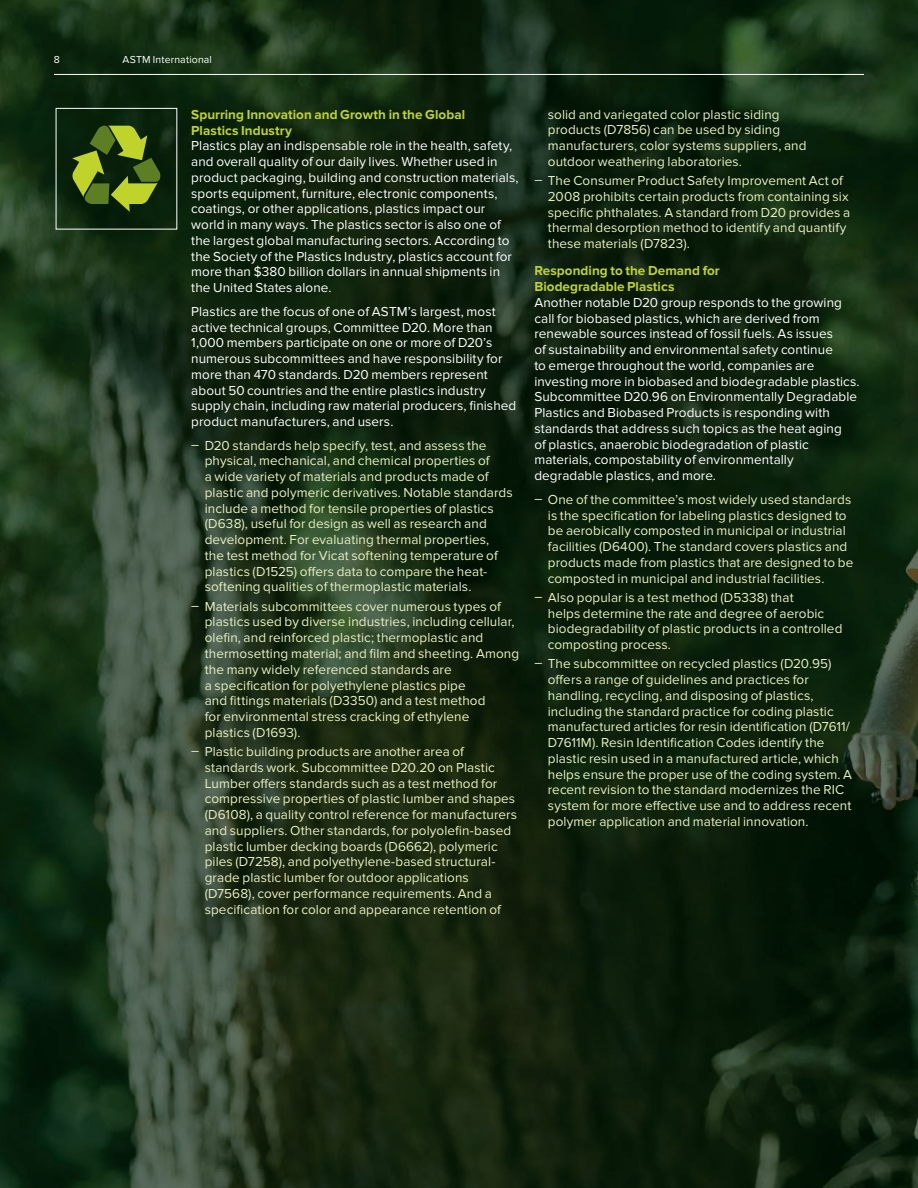
<style>
.page{position:relative;width:918px;height:1188px;background:#fff}
.page>*{position:absolute;margin:0;border:0;box-sizing:border-box;transform-origin:0 0}
.t1{font:13.5px/15.8px "Proxima Nova";letter-spacing:.005em;color:#e9efc0}
.t2{font:13.5px/15.8px "Proxima Nova";letter-spacing:.005em;color:#fff}
.t3{font:700 13.5px/15.8px "Proxima Nova";letter-spacing:.005em;color:#c0d32b}
.t4{font:10.5px "Proxima Nova";letter-spacing:.015em;color:#fff}
</style>
<div class="page">
<img style="left:0;top:0;width:918px;height:1188px">
<hr style="left:54px;top:74px;width:810px;height:1px;background:#fff">
<svg style="left:72px;top:126px;width:89px;height:86px;background:#4f6618"></svg>
<p class="t4" style="left:54px;top:53px;width:8px">8</p>
<p class="t4" style="left:123px;top:53px;width:91px">ASTM International</p>
<p class="t3" style="left:191px;top:107px;width:275px">Spurring Innovation and Growth in the Global<br>Plastics Industry</p>
<p class="t2" style="left:191px;top:138px;width:329px">Plastics play an indispensable role in the health, safety, and overall quality of our daily lives. Whether used in product packaging, building and construction materials, sports equipment, furniture, electronic components, coatings, or other applications, plastics impact our world in many ways. The plastics sector is also one of the largest global manufacturing sectors. According to the Society of the Plastics Industry, plastics account for more than $380 billion dollars in annual shipments in the United States alone.</p>
<p class="t2" style="left:191px;top:304px;width:327px">Plastics are the focus of one of ASTM’s largest, most active technical groups, Committee D20. More than 1,000 members participate on one or more of D20’s numerous subcommittees and have responsibility for more than 470 standards. D20 members represent about 50 countries and the entire plastics industry supply chain, including raw material producers, finished product manufacturers, and users.</p>
<p class="t1" style="left:205px;top:438px;width:310px;text-indent:-14px">ͽ D20 standards help specify, test, and assess the physical, mechanical, and chemical properties of<br>a wide variety of materials and products made of plastic and polymeric derivatives. Notable standards include a method for tensile properties of plastics (D638), useful for design as well as research and development. For evaluating thermal properties,<br>the test method for Vicat softening temperature of plastics (D1525) offers data to compare the heat&shy;softening qualities of thermoplastic materials.</p>
<p class="t1" style="left:205px;top:599px;width:316px;text-indent:-14px">ͽ Materials subcommittees cover numerous types of plastics used by diverse industries, including cellular, olefin, and reinforced plastic; thermoplastic and thermosetting material; and film and sheeting. Among the many widely referenced standards are<br>a specification for polyethylene plastics pipe<br>and fittings materials (D3350) and a test method<br>for environmental stress cracking of ethylene<br>plastics (D1693).</p>
<p class="t1" style="left:205px;top:744px;width:314px;text-indent:-14px">ͽ Plastic building products are another area of standards work. Subcommittee D20.20 on Plastic Lumber offers standards such as a test method for compressive properties of plastic lumber and shapes (D6108), a quality control reference for manufacturers and suppliers. Other standards, for polyolefin-based plastic lumber decking boards (D6662), polymeric piles (D7258), and polyethylene-based structural&shy;grade plastic lumber for outdoor applications (D7568), cover performance requirements. And a specification for color and appearance retention of</p>
<p class="t1" style="left:548px;top:107px;width:260px">solid and variegated color plastic siding products (D7856) can be used by siding manufacturers, color systems suppliers, and outdoor weathering laboratories.</p>
<p class="t1" style="left:548px;top:173px;width:304px;text-indent:-14px">ͽ The Consumer Product Safety Improvement Act of 2008 prohibits certain products from containing six specific phthalates. A standard from D20 provides a thermal desorption method to identify and quantify these materials (D7823).</p>
<p class="t3" style="left:534px;top:263px;width:187px">Responding to the Demand for<br>Biodegradable Plastics</p>
<p class="t2" style="left:534px;top:295px;width:327px">Another notable D20 group responds to the growing call for biobased plastics, which are derived from renewable sources instead of fossil fuels. As issues<br>of sustainability and environmental safety continue<br>to emerge throughout the world, companies are investing more in biobased and biodegradable plastics.<br>Subcommittee D20.96 on Environmentally Degradable Plastics and Biobased Products is responding with standards that address such topics as the heat aging<br>of plastics, anaerobic biodegradation of plastic materials, compostability of environmentally degradable plastics, and more.</p>
<p class="t1" style="left:548px;top:492px;width:307px;text-indent:-14px">ͽ One of the committee’s most widely used standards is the specification for labeling plastics designed to be aerobically composted in municipal or industrial facilities (D6400). The standard covers plastics and products made from plastics that are designed to be composted in municipal and industrial facilities.</p>
<p class="t1" style="left:548px;top:590px;width:296px;text-indent:-14px">ͽ Also popular is a test method (D5338) that<br>helps determine the rate and degree of aerobic biodegradability of plastic products in a controlled composting process.</p>
<p class="t1" style="left:548px;top:656px;width:306px;text-indent:-14px">ͽ The subcommittee on recycled plastics (D20.95) offers a range of guidelines and practices for handling, recycling, and disposing of plastics, including the standard practice for coding plastic manufactured articles for resin identification (D7611/ D7611M). Resin Identification Codes identify the plastic resin used in a manufactured article, which helps ensure the proper use of the coding system. A recent revision to the standard modernizes the RIC system for more effective use and to address recent polymer application and material innovation.</p>
</div>
